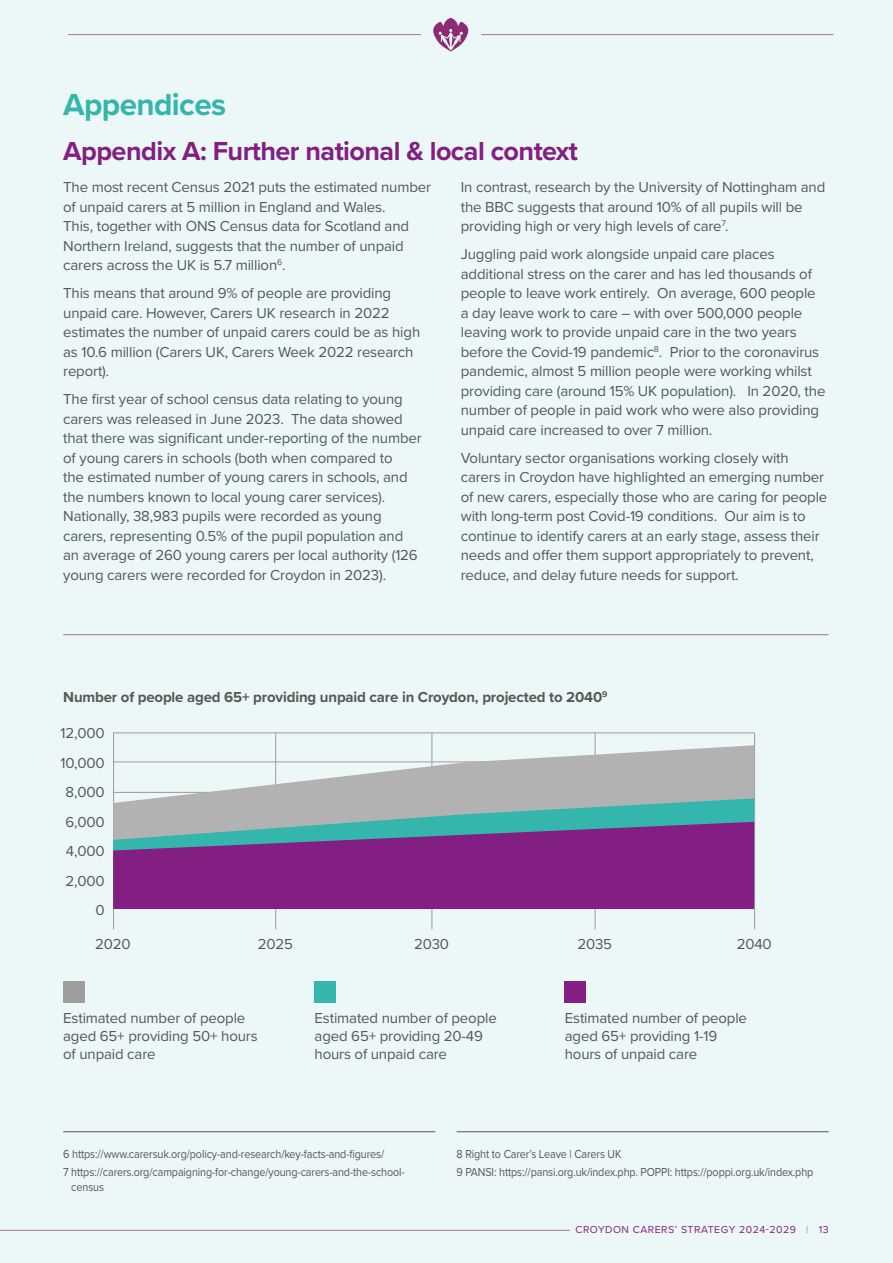
<style>
.page{position:relative;width:893px;height:1263px;background:#ebf8f7}
.page>*{position:absolute;margin:0;border:0;box-sizing:border-box;transform-origin:0 0}
.t1{font:700 31.5px "Proxima Nova";letter-spacing:-.02em;color:#35b6ac}
.t2{font:700 27px "Proxima Nova";letter-spacing:-.02em;color:#831f82}
.t3{font:15px/19.5px "Proxima Nova";letter-spacing:-.01em;color:#575756}
.t4{font:700 15px "Proxima Nova";letter-spacing:-.01em;color:#575756}
.Body{font:12px/14.4px "Proxima Nova";letter-spacing:-.01em;color:#575756;scale:.9 1}
.Infographic_heading_-_White{font:10.5px "Proxima Nova";letter-spacing:.05em;color:#831f82}
.s1{color:#35b6ac}
</style>
<div class="page">
<hr style="left:68px;top:34px;width:765px;height:1px;background:#a871a4">
<div style="left:421px;top:9px;width:59px;height:45px;background:#ebf8f7"></div>
<svg style="left:433px;top:18px;width:35px;height:33px"></svg>
<hr style="left:113px;top:732px;width:1px;height:197px;background:#9d9d9c">
<hr style="left:275px;top:732px;width:1px;height:197px;background:#9d9d9c">
<hr style="left:432px;top:732px;width:1px;height:197px;background:#9d9d9c">
<hr style="left:595px;top:732px;width:1px;height:197px;background:#9d9d9c">
<hr style="left:754px;top:732px;width:1px;height:197px;background:#9d9d9c">
<hr style="left:63px;top:1131px;width:372px;height:1px;background:#575756">
<hr style="left:457px;top:1131px;width:372px;height:1px;background:#575756">
<hr style="left:63px;top:634px;width:766px;height:1px;background:#a871a4">
<hr style="left:113px;top:732px;width:641px;height:1px;background:#9d9d9c">
<svg style="left:114px;top:745px;width:640px;height:53px;fill:#b3b2b2"></svg>
<svg style="left:113px;top:798px;width:641px;height:24px;background:#8ab3b0"></svg>
<svg style="left:113px;top:822px;width:641px;height:87px;background:#7b3789"></svg>
<div style="left:63px;top:981px;width:21px;height:21px;background:#9d9d9c"></div>
<div style="left:315px;top:981px;width:21px;height:21px;background:#35b6ac"></div>
<div style="left:565px;top:981px;width:21px;height:21px;background:#831f82"></div>
<hr style="left:0;top:1230px;width:570px;height:1px;background:#a871a4">
<h2 class="t1" style="left:63px;top:81px;width:164px">Appendices</h2>
<h2 class="t2" style="left:63px;top:131px;width:516px">Appendix A: Further national &amp; local context</h2>
<h2 class="t3" style="left:63px;top:177px;width:369px">The most recent Census 2021 puts the estimated number of unpaid carers at 5 million in England and Wales.<br>This, together with ONS Census data for Scotland and Northern Ireland, suggests that the number of unpaid carers across the UK is 5.7 million<sup>6</sup>.</h2>
<h2 class="t3" style="left:63px;top:283px;width:359px">This means that around 9% of people are providing unpaid care. However, Carers UK research in 2022 estimates the number of unpaid carers could be as high as 10.6 million (Carers UK, Carers Week 2022 research report).</h2>
<h2 class="t3" style="left:63px;top:389px;width:360px">The first year of school census data relating to young carers was released in June 2023. The data showed that there was significant under-reporting of the number of young carers in schools (both when compared to<br>the estimated number of young carers in schools, and the numbers known to local young carer services).<br>Nationally, 38,983 pupils were recorded as young carers, representing 0.5% of the pupil population and an average of 260 young carers per local authority (126 young carers were recorded for Croydon in 2023).</h2>
<h2 class="t3" style="left:461px;top:177px;width:366px">In contrast, research by the University of Nottingham and the BBC suggests that around 10% of all pupils will be providing high or very high levels of care<sup>7</sup>.</h2>
<h2 class="t3" style="left:461px;top:244px;width:366px">Juggling paid work alongside unpaid care places additional stress on the carer and has led thousands of people to leave work entirely. On average, 600 people a day leave work to care – with over 500,000 people leaving work to provide unpaid care in the two years before the Covid-19 pandemic<sup>8</sup>. Prior to the coronavirus pandemic, almost 5 million people were working whilst providing care (around 15% UK population). In 2020, the number of people in paid work who were also providing unpaid care increased to over 7 million.</h2>
<h2 class="t3" style="left:461px;top:447px;width:368px">Voluntary sector organisations working closely with carers in Croydon have highlighted an emerging number of new carers, especially those who are caring for people with long-term post Covid-19 conditions. Our aim is to continue to identify carers at an early stage, assess their needs and offer them support appropriately to prevent, reduce, and delay future needs for support.</h2>
<h2 class="t4" style="left:63px;top:686px;width:546px">Number of people aged 65+ providing unpaid care in Croydon, projected to 2040<sup>9</sup></h2>
<h2 class="t3" style="left:61px;top:723px;width:46px">12,000</h2>
<h2 class="t3" style="left:61px;top:752px;width:46px">10,000</h2>
<h2 class="t3" style="left:66px;top:782px;width:41px">8,000</h2>
<h2 class="t3" style="left:65px;top:811px;width:41px">6,000</h2>
<h2 class="t3" style="left:66px;top:841px;width:40px">4,000</h2>
<h2 class="t3" style="left:65px;top:870px;width:41px">2,000</h2>
<h2 class="t3" style="left:95px;top:899px;width:11px">0</h2>
<h2 class="t3" style="left:95px;top:934px;width:37px">2020</h2>
<h2 class="t3" style="left:258px;top:934px;width:37px">2025</h2>
<h2 class="t3" style="left:414px;top:934px;width:37px">2030</h2>
<h2 class="t3" style="left:577px;top:934px;width:36px">2035</h2>
<h2 class="t3" style="left:737px;top:934px;width:37px">2040</h2>
<h2 class="t3" style="left:63px;top:1009px;width:196px;line-height:18px">Estimated number of people aged 65+ providing 50+ hours of unpaid care</h2>
<h2 class="t3" style="left:315px;top:1009px;width:184px;line-height:18px">Estimated number of people aged 65+ providing 20-49 hours of unpaid care</h2>
<h2 class="t3" style="left:565px;top:1009px;width:184px;line-height:18px">Estimated number of people aged 65+ providing 1-19 hours of unpaid care</h2>
<p class="Body" style="left:63px;top:1146px;width:358px">6 https://www.carersuk.org/policy-and-research/key-facts-and-figures/</p>
<p class="Body" style="left:71px;top:1164px;width:372px;text-indent:-8px">7 https://carers.org/campaigning-for-change/young-carers-and-the-school&shy;census</p>
<p class="Body" style="left:457px;top:1146px;width:185px">8 Right to Carer’s Leave | Carers UK</p>
<p class="Body" style="left:457px;top:1164px;width:398px">9 PANSI: https://pansi.org.uk/index.php. POPPI: https://poppi.org.uk/index.php</p>
<p class="Infographic_heading_-_White" style="left:575px;top:1222px;width:255px">CROYDON CARERS’ STRATEGY 2024-2029 <span class="s1">|</span> 13</p>
</div>
